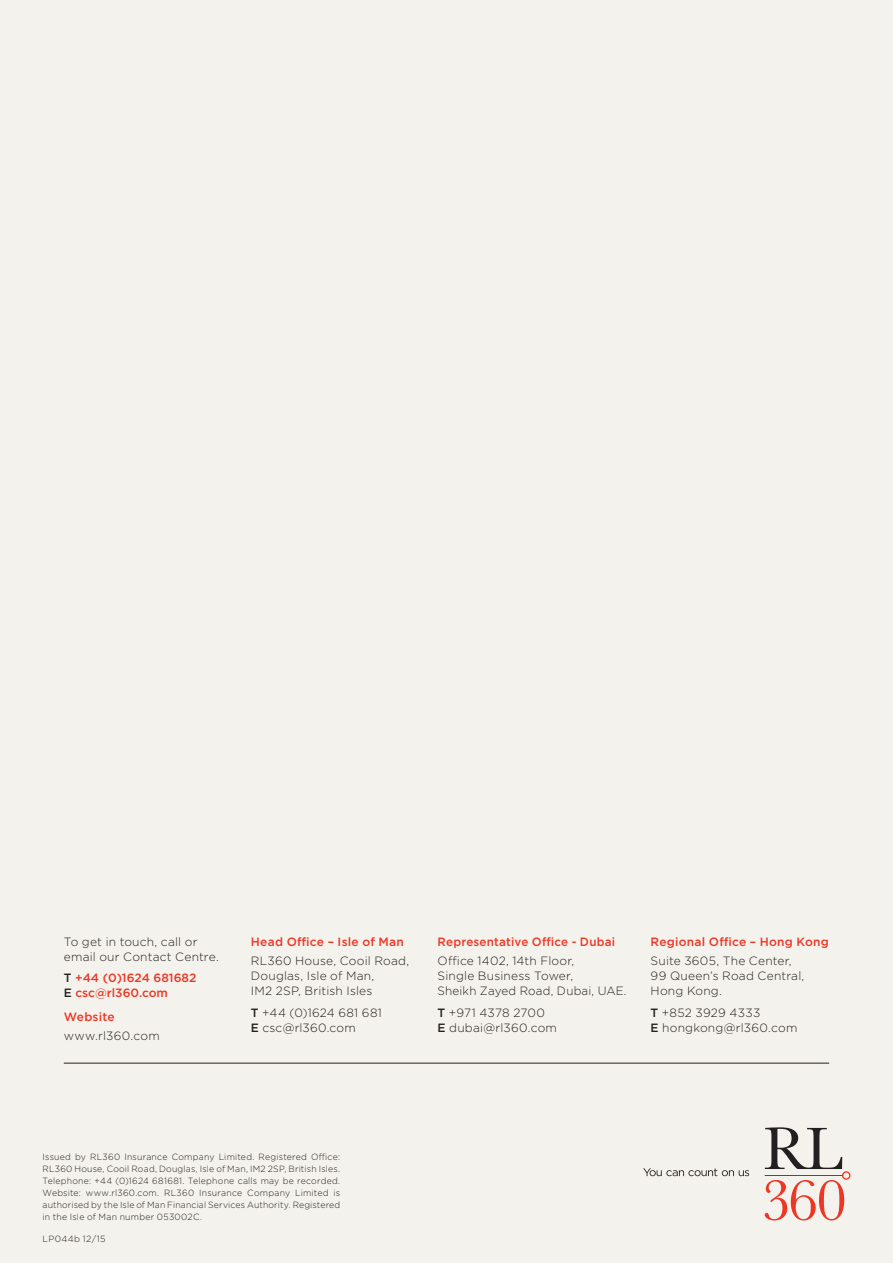
<style>
.page{position:relative;width:893px;height:1263px;background:#f4f2ec}
.page>*{position:absolute;margin:0;border:0;box-sizing:border-box;transform-origin:0 0}
.t1{font:300 12px/15px "Gotham";letter-spacing:.015em;color:#231f20}
.t2{font:500 12px/15px "Gotham";letter-spacing:.015em;color:#ee3624}
.t3{font:300 9px/12px "Gotham";letter-spacing:.025em;color:#231f20;text-align:justify}
.s1{color:#231f20}
.s2{font-weight:500}
</style>
<div class="page">
<svg style="left:765px;top:1127px;width:85px;height:93px"></svg>
<svg style="left:643px;top:1168px;width:106px;height:8px"></svg>
<hr style="left:64px;top:1063px;width:765px;height:1px;background:#231f20">
<p class="t1" style="left:64px;top:934px;width:156px">To get in touch, call or email our Contact Centre.</p>
<p class="t2" style="left:64px;top:970px;width:134px"><span class="s1">T</span> +44 (0)1624 681682<br><span class="s1">E</span> csc@rl360.com</p>
<p class="t2" style="left:64px;top:1009px;width:52px">Website</p>
<p class="t1" style="left:64px;top:1028px;width:97px">www.rl360.com</p>
<p class="t2" style="left:251px;top:934px;width:155px">Head Office – Isle of Man</p>
<p class="t1" style="left:251px;top:953px;width:160px">RL360 House, Cooil Road,<br>Douglas, Isle of Man,<br>IM2 2SP, British Isles</p>
<p class="t1" style="left:251px;top:1004px;width:132px"><span class="s2">T</span> +44 (0)1624 681 681<br><span class="s2">E</span> csc@rl360.com</p>
<p class="t2" style="left:438px;top:934px;width:179px">Representative Office - Dubai</p>
<p class="t1" style="left:438px;top:953px;width:191px">Office 1402, 14th Floor,<br>Single Business Tower,<br>Sheikh Zayed Road, Dubai, UAE.</p>
<p class="t1" style="left:438px;top:1004px;width:121px"><span class="s2">T</span> +971 4378 2700<br><span class="s2">E</span> dubai@rl360.com</p>
<p class="t2" style="left:651px;top:934px;width:180px">Regional Office – Hong Kong</p>
<p class="t1" style="left:651px;top:953px;width:155px">Suite 3605, The Center,<br>99 Queen’s Road Central,<br>Hong Kong.</p>
<p class="t1" style="left:651px;top:1004px;width:148px"><span class="s2">T</span> +852 3929 4333<br><span class="s2">E</span> hongkong@rl360.com</p>
<p class="t3" style="left:43px;top:1151px;width:299px">Issued by RL360 Insurance Company Limited. Registered Office:<br>RL360 House, Cooil Road, Douglas, Isle of Man, IM2 2SP, British Isles.<br>Telephone: +44 (0)1624 681681. Telephone calls may be recorded.<br>Website: www.rl360.com. RL360 Insurance Company Limited is authorised by the Isle of Man Financial Services Authority. Registered in the Isle of Man number 053002C.</p>
<p class="t3" style="left:43px;top:1232px;width:65px">LP044b 12/15</p>
</div>
